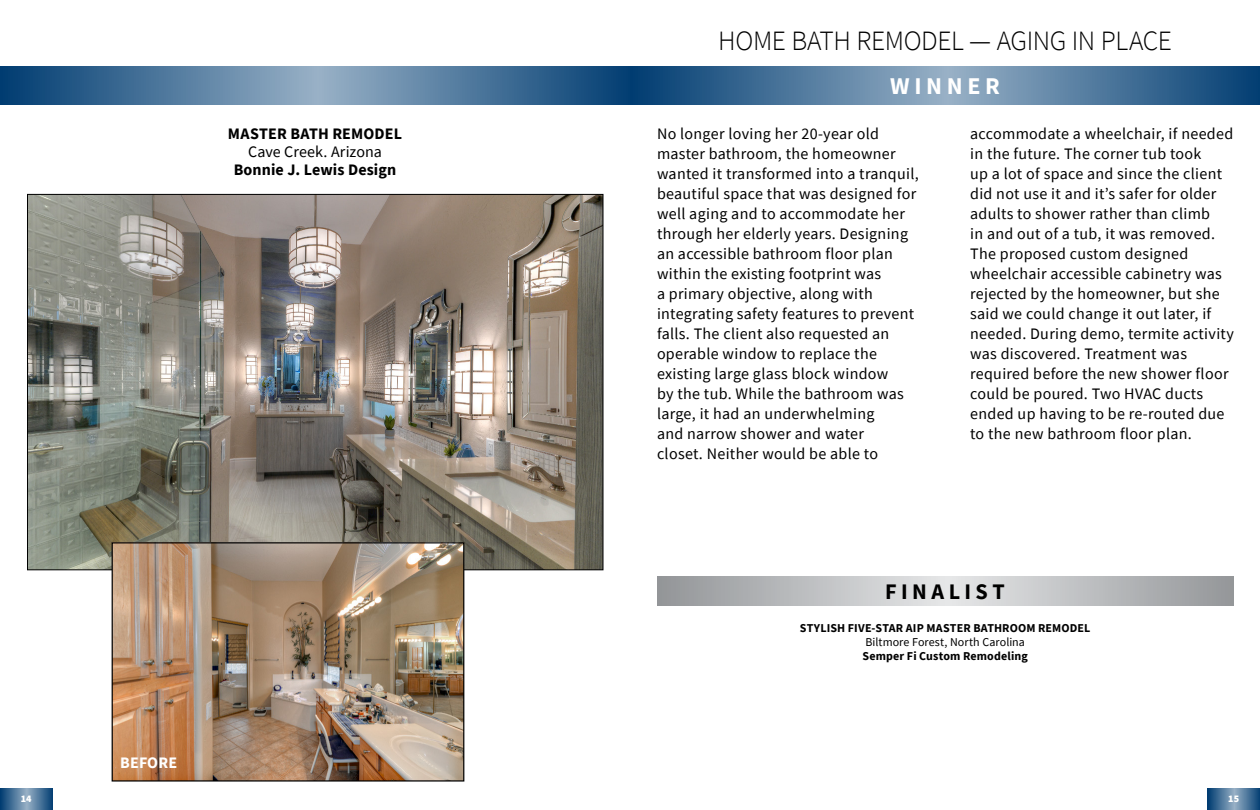
<style>
.page{position:relative;width:1260px;height:810px;background:#fff}
.page>*{position:absolute;margin:0;border:0;box-sizing:border-box;transform-origin:0 0}
.t1{font:300 28px "Source Sans Pro";letter-spacing:-.015em;color:#000}
.t2{font:700 24px "Source Sans Pro";letter-spacing:.195em;color:#fff}
.t3{font:700 22.2px "Source Sans Pro";letter-spacing:.195em;color:#000}
.t4{font:16px/20px "Source Sans Pro";letter-spacing:.02em;color:#000}
.t5{font:700 16px "Source Sans Pro";letter-spacing:.005em;color:#000}
.t6{font:16px "Source Sans Pro";color:#000}
.t7{font:700 16px "Source Sans Pro";letter-spacing:.01em;color:#fff}
.t8{font:700 12px "Source Sans Pro";letter-spacing:.01em;color:#000}
.t9{font:12px "Source Sans Pro";letter-spacing:.005em;color:#000}
.t10{font:900 10px "Source Sans Pro";color:#fff}
</style>
<div class="page">
<svg style="left:630px;top:66px;width:630px;height:38px;background:#4c769b"></svg>
<svg style="left:0;top:66px;width:630px;height:38px;background:#4c769b"></svg>
<img style="left:29px;top:196px;width:573px;height:372px">
<svg style="left:657px;top:577px;width:577px;height:28px;background:#bcbec0"></svg>
<img style="left:114px;top:544px;width:348px;height:236px">
<div style="left:112px;top:542px;width:352px;height:240px;border:1px solid #000"></div>
<svg style="left:1208px;top:788px;width:52px;height:22px"></svg>
<svg style="left:0;top:788px;width:52px;height:22px"></svg>
<h1 class="t1" style="left:718px;top:24px;width:455px">HOME BATH REMODEL — AGING IN PLACE</h1>
<p class="t5" style="left:228px;top:123px;width:176px">MASTER BATH REMODEL</p>
<p class="t6" style="left:248px;top:142px;width:135px">Cave Creek. Arizona</p>
<p class="t5" style="left:234px;top:159px;width:164px">Bonnie J. Lewis Design</p>
<p class="t7" style="left:120px;top:752px;width:58px">BEFORE</p>
<h2 class="t2" style="left:890px;top:70px;width:112px">WINNER</h2>
<p class="t4" style="left:657px;top:124px;width:263px">No longer loving her 20-year old master bathroom, the homeowner wanted it transformed into a tranquil, beautiful space that was designed for well aging and to accommodate her through her elderly years. Designing an accessible bathroom floor plan within the existing footprint was<br>a primary objective, along with integrating safety features to prevent falls. The client also requested an operable window to replace the existing large glass block window<br>by the tub. While the bathroom was large, it had an underwhelming<br>and narrow shower and water<br>closet. Neither would be able to</p>
<p class="t4" style="left:970px;top:124px;width:265px">accommodate a wheelchair, if needed in the future. The corner tub took<br>up a lot of space and since the client did not use it and it’s safer for older adults to shower rather than climb<br>in and out of a tub, it was removed.<br>The proposed custom designed wheelchair accessible cabinetry was rejected by the homeowner, but she said we could change it out later, if needed. During demo, termite activity was discovered. Treatment was required before the new shower floor could be poured. Two HVAC ducts ended up having to be re-routed due to the new bathroom floor plan.</p>
<h3 class="t3" style="left:885px;top:576px;width:121px">FINALIST</h3>
<p class="t8" style="left:800px;top:620px;width:292px">STYLISH FIVE-STAR AIP MASTER BATHROOM REMODEL</p>
<p class="t9" style="left:865px;top:635px;width:161px">Biltmore Forest, North Carolina</p>
<p class="t8" style="left:863px;top:648px;width:167px">Semper Fi Custom Remodeling</p>
<p class="t10" style="left:21px;top:791px;width:12px">14</p>
<p class="t10" style="left:1228px;top:791px;width:12px">15</p>
</div>
